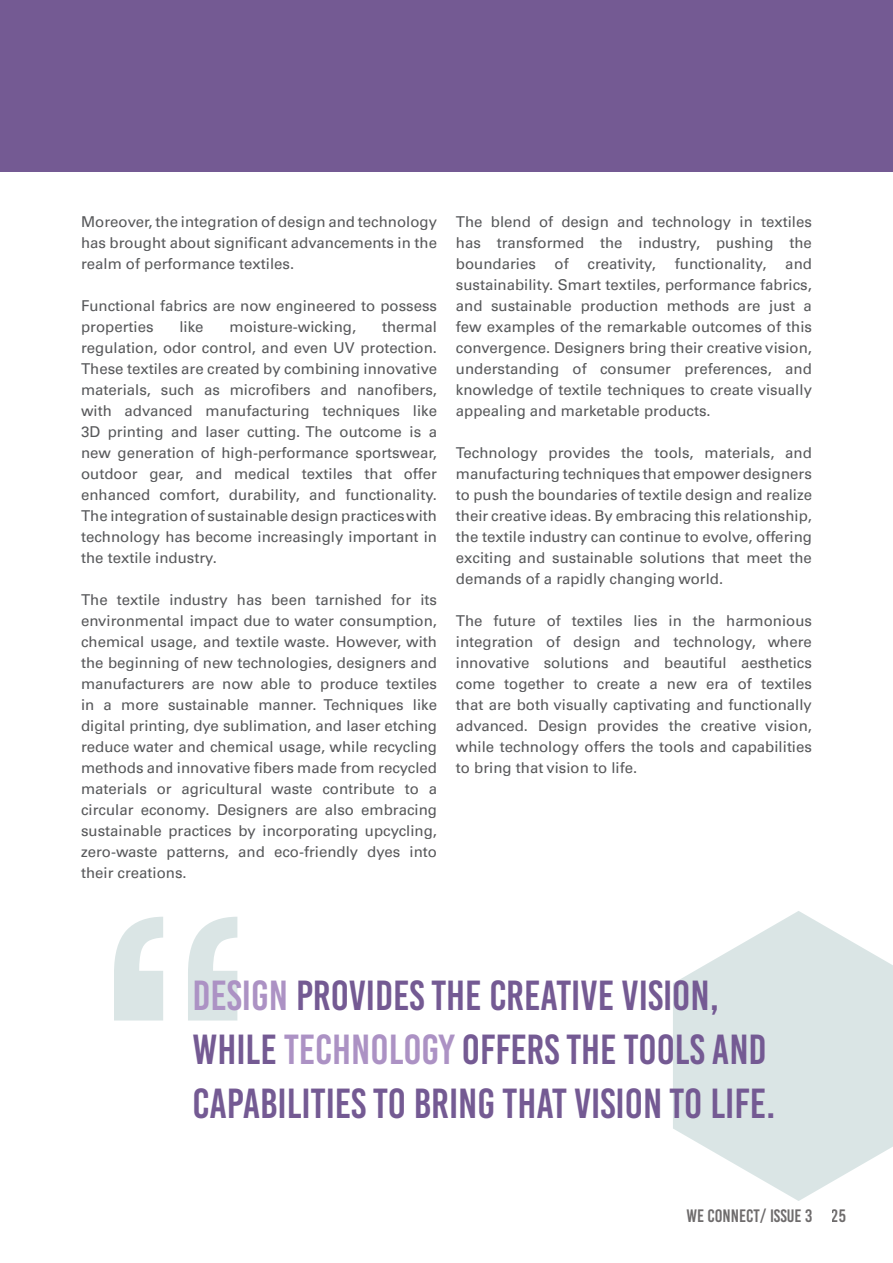
<style>
.page{position:relative;width:893px;height:1263px;background:#fff}
.page>*{position:absolute;margin:0;border:0;box-sizing:border-box;transform-origin:0 0}
.t1{font:700 279px "Rockwell";color:#abc5c5}
.t2{font:42px/54px "Bebas Kai";color:#745a93}
.t3{font:18px "Bebas Kai";color:#231f20}
.t4{font:15px/21px "Univers";color:#57585a;text-align:justify}
.s1{color:#ac92c4}
</style>
<div class="page">
<div style="left:0;top:0;width:893px;height:171px;background:#745a93"></div>
<svg style="left:673px;top:911px;width:220px;height:290px;fill:#dae5e5"></svg>
<p class="t4" style="left:81px;top:211px;width:358px">Moreover, the integration of design and technology has brought about significant advancements in the realm of performance textiles.</p>
<p class="t4" style="left:81px;top:295px;width:358px">Functional fabrics are now engineered to possess properties</p>
<p class="t4" style="left:179px;top:316px;width:26px">like</p>
<p class="t4" style="left:230px;top:316px;width:128px">moisture-wicking,</p>
<p class="t4" style="left:81px;top:316px;width:358px;text-indent:301px">thermal regulation, odor control, and even UV protection.<br>These textiles are created by combining innovative materials, such as microfibers and nanofibers, with advanced manufacturing techniques like 3D printing and laser cutting. The outcome is a new generation of high-performance sportswear, outdoor gear, and medical textiles that offer enhanced comfort, durability, and functionality.<br>The integration of sustainable design practices with technology has become increasingly important in the textile industry.</p>
<p class="t4" style="left:81px;top:589px;width:358px">The textile industry has been tarnished for its environmental impact due to water consumption, chemical usage, and textile waste. However, with the beginning of new technologies, designers and manufacturers are now able to produce textiles in a more sustainable manner. Techniques like digital printing, dye sublimation, and laser etching reduce water and chemical usage, while recycling methods and innovative fibers made from recycled materials or agricultural waste contribute to a circular economy. Designers are also embracing sustainable practices by incorporating upcycling, zero-waste patterns, and eco-friendly dyes into their creations.</p>
<p class="t4" style="left:456px;top:211px;width:358px">The blend of design and technology in textiles has transformed the industry, pushing the boundaries</p>
<p class="t4" style="left:555px;top:253px;width:16px">of</p>
<p class="t4" style="left:588px;top:253px;width:70px">creativity,</p>
<p class="t4" style="left:675px;top:253px;width:93px">functionality,</p>
<p class="t4" style="left:456px;top:253px;width:358px;text-indent:329px">and sustainability. Smart textiles, performance fabrics, and sustainable production methods are just a few examples of the remarkable outcomes of this convergence. Designers bring their creative vision, understanding of consumer preferences, and knowledge of textile techniques to create visually appealing and marketable products.</p>
<p class="t4" style="left:456px;top:442px;width:358px">Technology provides the tools, materials, and manufacturing techniques that empower designers to push the boundaries of textile design and realize their creative ideas. By embracing this relationship, the textile industry can continue to evolve, offering exciting and sustainable solutions that meet the demands of a rapidly changing world.</p>
<p class="t4" style="left:456px;top:610px;width:358px">The future of textiles lies in the harmonious integration of design and technology, where innovative solutions and beautiful aesthetics come together to create a new era of textiles that are both visually captivating and functionally advanced. Design provides the creative vision, while technology offers the tools and capabilities to bring that vision to life.</p>
<h1 class="t1" style="left:95px;top:840px;width:164px">“</h1>
<p class="t2" style="left:193px;top:969px;width:584px"><span class="s1">DESIGN</span> PROVIDES THE CREATIVE VISION,<br>WHILE <span class="s1">TECHNOLOGY</span> OFFERS THE TOOLS AND<br>CAPABILITIES TO BRING THAT VISION TO LIFE.</p>
<p class="t3" style="left:686px;top:1206px;width:161px">WE CONNECT/ ISSUE 3 25</p>
</div>
